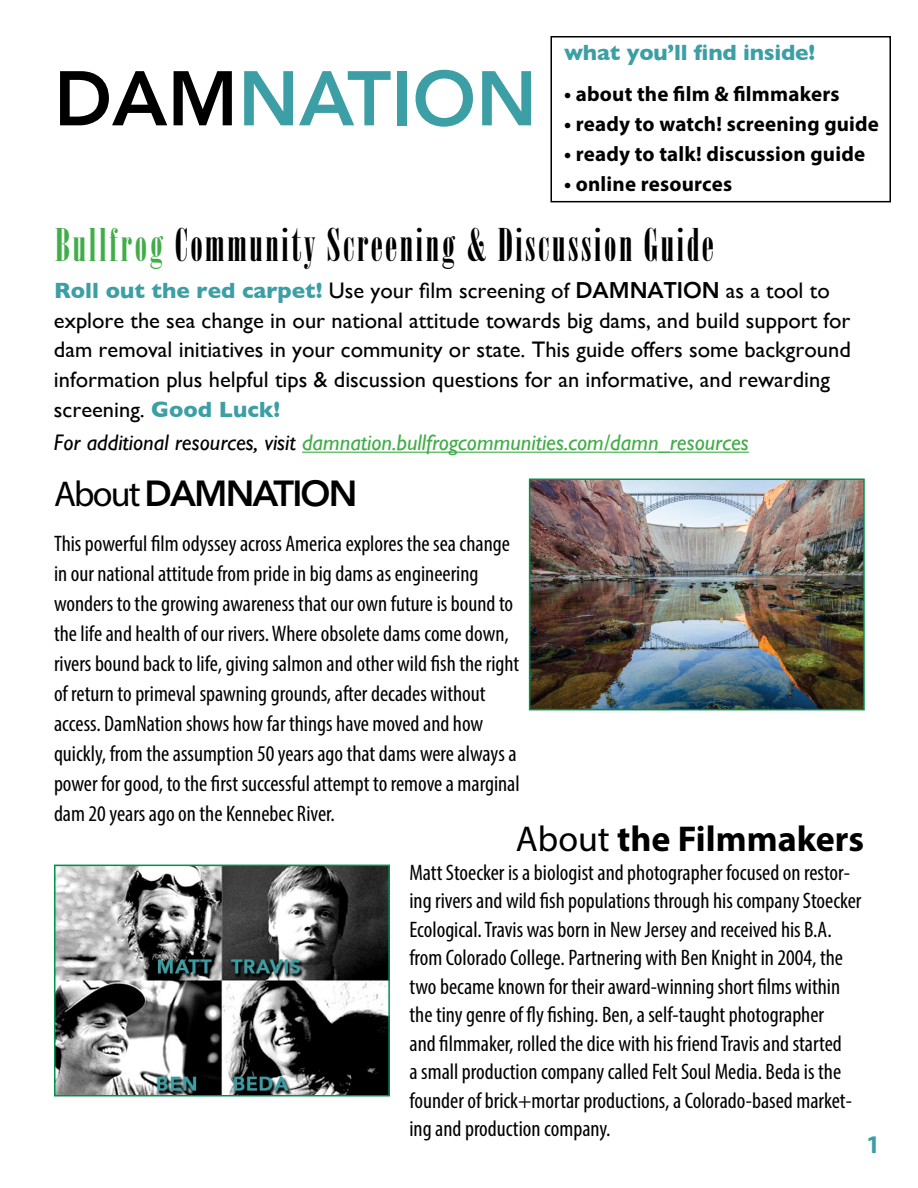
<style>
.page{position:relative;width:918px;height:1188px;background:#fff}
.page>*{position:absolute;margin:0;border:0;box-sizing:border-box;transform-origin:0 0}
.t1{font:800 76.5px "Avenir LT Std";color:#3c9fa5}
.t2{font:45px "Onyx";letter-spacing:.06em;color:#000}
.t3{font:700 36px "Myriad Pro";color:#000}
.t4{font:800 36px "Avenir LT Std";letter-spacing:-.05em;color:#000}
.t5{font:700 25.5px "Myriad Pro";color:#3c9fa5}
.t6{font:condensed 22.5px/30px "Myriad Pro";color:#000}
.t7{font:22.5px/30px "Gill Sans";color:#000}
.t8{font:italic 22.5px "Gill Sans";color:#41ad49}
.t9{font:700 22.5px "Gill Sans";letter-spacing:-.01em;color:#3c9fa5}
.t10{font:700 21px "Myriad Pro";letter-spacing:.01em;color:#000}
.s1{color:#000}
.s2{color:#41ad49}
.s3{font-weight:700;color:#3c9fa5}
.s4{font-family:"Avenir LT Std";font-weight:800}
.s5{font-family:"Myriad Pro";font-weight:400}
.s6{font-weight:400}
</style>
<div class="page">
<img style="left:532px;top:481px;width:330px;height:226px">
<div style="left:529px;top:478px;width:336px;height:232px;border:2px solid #00924d"></div>
<hr style="left:302px;top:452px;width:447px;height:1px;background:#41ad49">
<img style="left:57px;top:868px;width:330px;height:225px">
<div style="left:54px;top:865px;width:336px;height:231px;border:2px solid #00924d"></div>
<div style="left:550px;top:36px;width:341px;height:166px;border:2px solid #000"></div>
<h1 class="t1" style="left:54px;top:54px;width:485px"><span class="s1">DAM</span>NATION</h1>
<p class="t9" style="left:564px;top:35px;width:253px">what you’ll find inside!</p>
<p class="t10" style="left:564px;top:80px;width:277px">• about the film &amp; filmmakers</p>
<p class="t10" style="left:564px;top:110px;width:317px">• ready to watch! screening guide</p>
<p class="t10" style="left:564px;top:140px;width:303px">• ready to talk! discussion guide</p>
<p class="t10" style="left:564px;top:170px;width:170px">• online resources</p>
<h2 class="t2" style="left:55px;top:219px;width:660px"><span class="s2">Bullfrog</span> Community Screening &amp; Discussion Guide</h2>
<p class="t7" style="left:54px;top:275px;width:798px"><span class="s3">Roll out the red carpet!</span> Use your film screening of <span class="s4">DAMNATION</span> as a tool to explore the sea change in our national attitude towards big dams, and build support for dam removal initiatives in your community or state. This guide offers some background information plus helpful tips &amp; discussion questions for an informative, and rewarding screening. <span class="s3">Good Luck!</span></p>
<p class="t8" style="left:54px;top:430px;width:696px"><span class="s1">For additional resources, visit</span> damnation.bullfrogcommunities.com/damn_resources</p>
<h3 class="t4" style="left:54px;top:472px;width:305px"><span class="s5">About</span>DAMNATION</h3>
<p class="t6" style="left:54px;top:528px;width:467px">This powerful film odyssey across America explores the sea change in our national attitude from pride in big dams as engineering wonders to the growing awareness that our own future is bound to the life and health of our rivers. Where obsolete dams come down, rivers bound back to life, giving salmon and other wild fish the right of return to primeval spawning grounds, after decades without access. DamNation shows how far things have moved and how quickly, from the assumption 50 years ago that dams were always a power for good, to the first successful attempt to remove a marginal dam 20 years ago on the Kennebec River.</p>
<h3 class="t3" style="left:516px;top:816px;width:350px"><span class="s6">About</span> the Filmmakers</h3>
<p class="t6" style="left:410px;top:858px;width:454px;line-height:28.5px">Matt Stoecker is a biologist and photographer focused on restor&shy;ing rivers and wild fish populations through his company Stoecker Ecological. Travis was born in New Jersey and received his B.A. from Colorado College. Partnering with Ben Knight in 2004, the two became known for their award-winning short films within the tiny genre of fly fishing. Ben, a self-taught photographer<br>and filmmaker, rolled the dice with his friend Travis and started<br>a small production company called Felt Soul Media. Beda is the founder of brick+mortar productions, a Colorado-based market&shy;ing and production company.</p>
<p class="t5" style="left:866px;top:1128px;width:16px">1</p>
</div>
